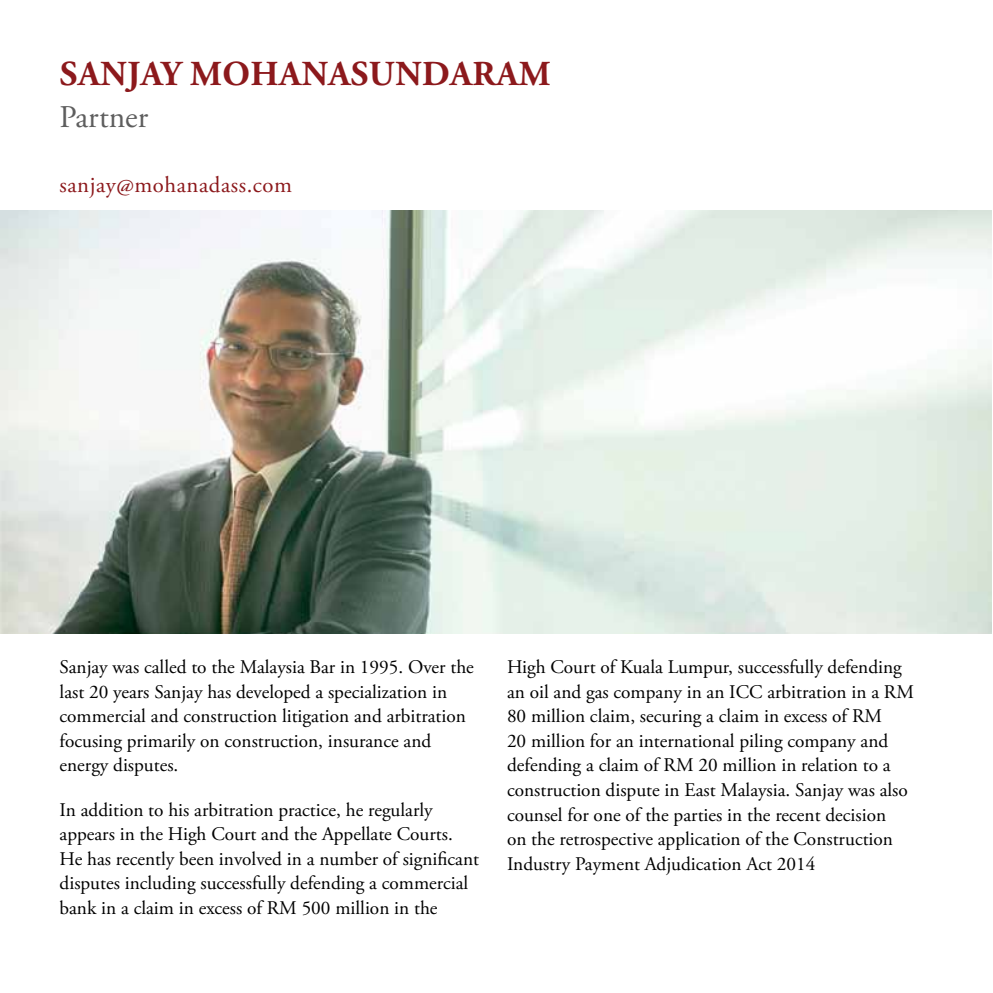
<style>
.page{position:relative;width:993px;height:993px;background:#fff}
.page>*{position:absolute;margin:0;border:0;box-sizing:border-box;transform-origin:0 0}
.t1{font:700 35px "Adobe Garamond Pro";letter-spacing:.015em;color:#8c191c}
.t2{font:31.5px "Adobe Garamond Pro";color:#5e5e5e}
.t3{font:22.75px "Adobe Garamond Pro";letter-spacing:.025em;color:#8c191c}
.t4{font:19.25px/24.5px "Adobe Garamond Pro";color:#000}
</style>
<div class="page">
<img style="left:0;top:210px;width:990px;height:423px">
<h1 class="t1" style="left:60px;top:53px;width:492px">SANJAY MOHANASUNDARAM</h1>
<h2 class="t2" style="left:60px;top:98px;width:90px">Partner</h2>
<p class="t3" style="left:60px;top:171px;width:234px">sanjay@mohanadass.com</p>
<p class="t4" style="left:60px;top:655px;width:416px">Sanjay was called to the Malaysia Bar in 1995. Over the last 20 years Sanjay has developed a specialization in commercial and construction litigation and arbitration focusing primarily on construction, insurance and energy disputes.</p>
<p class="t4" style="left:60px;top:797px;width:421px">In addition to his arbitration practice, he regularly appears in the High Court and the Appellate Courts.<br>He has recently been involved in a number of significant disputes including successfully defending a commercial bank in a claim in excess of RM 500 million in the</p>
<p class="t4" style="left:507px;top:655px;width:408px">High Court of Kuala Lumpur, successfully defending an oil and gas company in an ICC arbitration in a RM 80 million claim, securing a claim in excess of RM<br>20 million for an international piling company and defending a claim of RM 20 million in relation to a construction dispute in East Malaysia. Sanjay was also counsel for one of the parties in the recent decision<br>on the retrospective application of the Construction Industry Payment Adjudication Act 2014</p>
</div>
